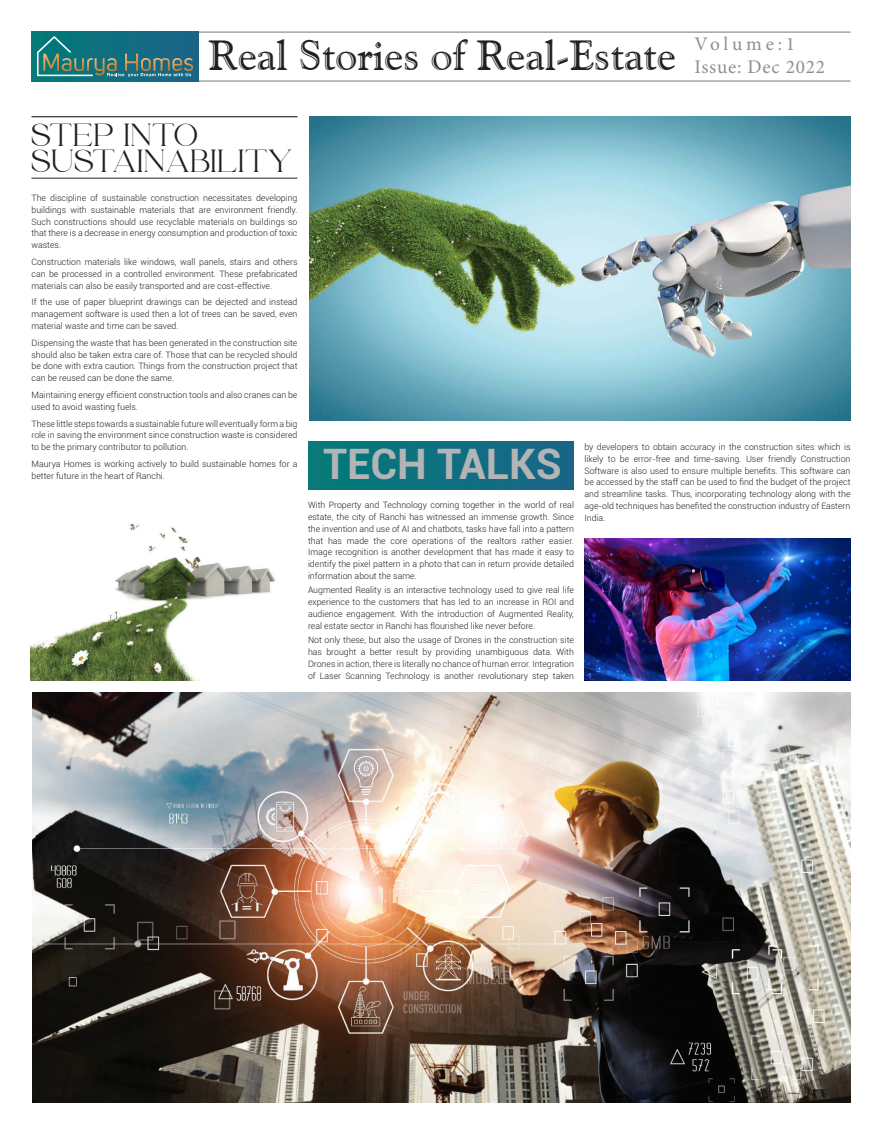
<style>
.page{position:relative;width:882px;height:1134px;background:#fff}
.page>*{position:absolute;margin:0;border:0;box-sizing:border-box;transform-origin:0 0}
.t1{font:42px "Goudy Handtooled BT";color:#231f20}
.t2{font:700 42px "Roboto";color:#b3b4b6}
.t3{font:29.75px/26.2px "Abygaer";letter-spacing:.01em;color:#231f20}
.t4{font:19.25px/23.1px "Minion Pro";letter-spacing:.045em;color:#8e8f8f}
.t5{font:300 8.75px/11.8px "Roboto";color:#231f20;text-align:justify}
</style>
<div class="page">
<hr style="left:32px;top:80px;width:818px;height:2px;background:#929192">
<hr style="left:32px;top:31px;width:818px;height:2px;background:#929192">
<div style="left:32px;top:32px;width:166px;height:50px;background:#0e6f80"></div>
<svg style="left:37px;top:36px;width:157px;height:41px"></svg>
<hr style="left:32px;top:178px;width:266px;height:1px;background:#231f20">
<hr style="left:32px;top:116px;width:266px;height:1px;background:#040503">
<img style="left:309px;top:116px;width:541px;height:304px">
<img style="left:31px;top:523px;width:244px;height:157px">
<div style="left:308px;top:442px;width:266px;height:48px;background:#0e7080"></div>
<img style="left:32px;top:692px;width:818px;height:410px">
<img style="left:584px;top:538px;width:266px;height:142px">
<h1 class="t1" style="left:208px;top:29px;width:469px">Real Stories of Real-Estate</h1>
<h3 class="t4" style="left:695px;top:33px;width:132px">Volume:1<br>Issue: Dec 2022</h3>
<h2 class="t3" style="left:32px;top:124px;width:263px">STEP INTO<br>SUSTAINABILITY</h2>
<p class="t5" style="left:32px;top:192px;width:268px">The discipline of sustainable construction necessitates developing buildings with sustainable materials that are environment friendly.<br>Such constructions should use recyclable materials on buildings so that there is a decrease in energy consumption and production of toxic wastes.</p>
<p class="t5" style="left:32px;top:256px;width:268px">Construction materials like windows, wall panels, stairs and others can be processed in a controlled environment. These prefabricated materials can also be easily transported and are cost-effective.</p>
<p class="t5" style="left:32px;top:296px;width:268px">If the use of paper blueprint drawings can be dejected and instead management software is used then a lot of trees can be saved, even material waste and time can be saved.</p>
<p class="t5" style="left:32px;top:337px;width:268px">Dispensing the waste that has been generated in the construction site should also be taken extra care of. Those that can be recycled should be done with extra caution. Things from the construction project that can be reused can be done the same.</p>
<p class="t5" style="left:32px;top:389px;width:268px">Maintaining energy efficient construction tools and also cranes can be used to avoid wasting fuels.</p>
<p class="t5" style="left:32px;top:417px;width:268px">These little steps towards a sustainable future will eventually form a big role in saving the environment since construction waste is considered to be the primary contributor to pollution.</p>
<p class="t5" style="left:32px;top:458px;width:268px">Maurya Homes is working actively to build sustainable homes for a better future in the heart of Ranchi.</p>
<h1 class="t2" style="left:323px;top:435px;width:240px">TECH TALKS</h1>
<p class="t5" style="left:584px;top:441px;width:268px">by developers to obtain accuracy in the construction sites which is likely to be error-free and time-saving. User friendly Construction Software is also used to ensure multiple benefits. This software can be accessed by the staff can be used to find the budget of the project and streamline tasks. Thus, incorporating technology along with the age-old techniques has benefited the construction industry of Eastern India.</p>
<p class="t5" style="left:308px;top:499px;width:268px">With Property and Technology coming together in the world of real estate, the city of Ranchi has witnessed an immense growth. Since the invention and use of AI and chatbots, tasks have fall into a pattern that has made the core operations of the realtors rather easier.<br>Image recognition is another development that has made it easy to identify the pixel pattern in a photo that can in return provide detailed information about the same.</p>
<p class="t5" style="left:308px;top:584px;width:268px">Augmented Reality is an interactive technology used to give real life experience to the customers that has led to an increase in ROI and audience engagement. With the introduction of Augmented Reality, real estate sector in Ranchi has flourished like never before.</p>
<p class="t5" style="left:308px;top:634px;width:268px">Not only these, but also the usage of Drones in the construction site has brought a better result by providing unambiguous data. With Drones in action, there is literally no chance of human error. Integration of Laser Scanning Technology is another revolutionary step taken</p>
</div>
